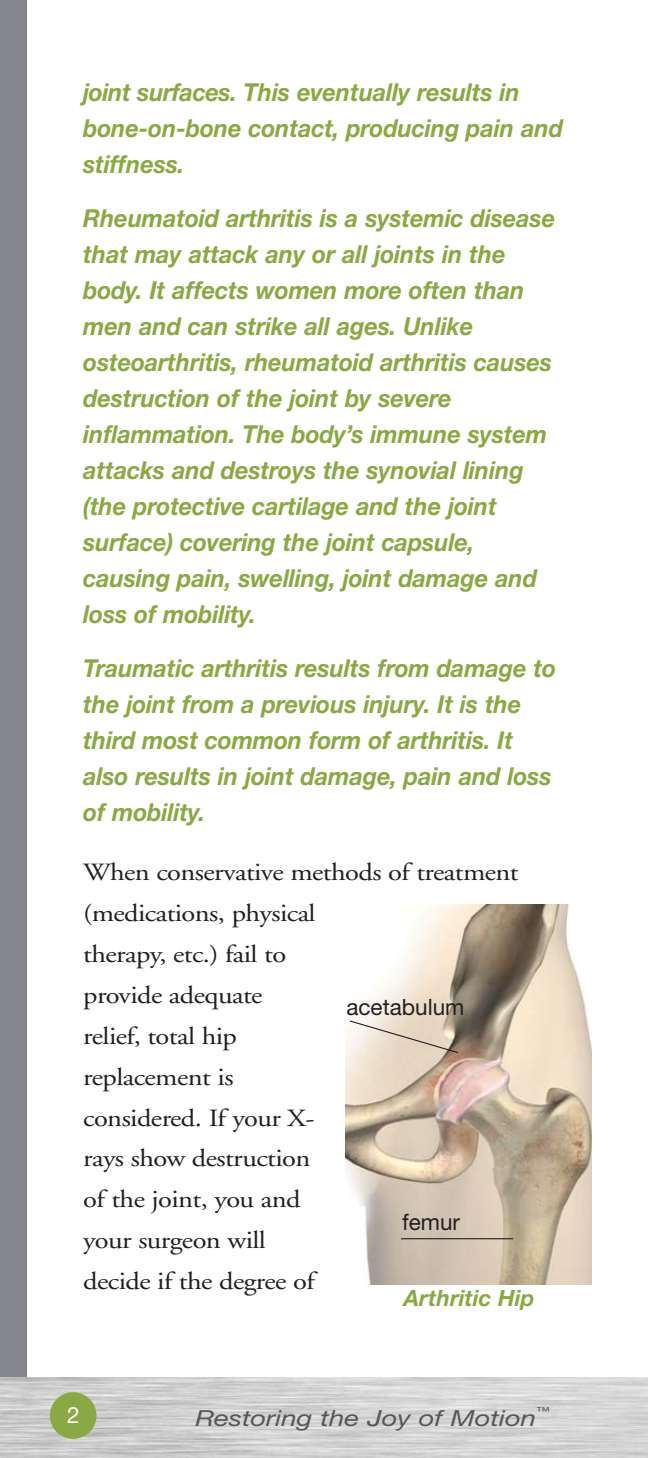
<style>
.page{position:relative;width:648px;height:1458px;background:#fff}
.page>*{position:absolute;margin:0;border:0;box-sizing:border-box;transform-origin:0 0}
.t1{font:italic 700 24.75px/36px "Helvetica Neue";letter-spacing:-.005em;color:#8aa944;scale:.95 1}
.t2{font:24.75px/40.9px "Adobe Garamond";letter-spacing:-.02em;color:#231f20;scale:1.15 1}
.t3{font:22.5px "Helvetica Neue";color:#231f20}
.t4{font:italic 700 22.5px "Helvetica Neue";color:#8aa944}
.t5{font:22.5px "Helvetica Neue";color:#fff}
.t6{font:italic 22.05px "Helvetica Neue";letter-spacing:-.005em;color:#545859;scale:1.25 1}
.t7{font:italic 11.03px "Helvetica Neue";color:#545859;scale:1.25 1}
</style>
<div class="page">
<div style="left:0;top:0;width:26px;height:1458px;background:#84868c"></div>
<img style="left:0;top:1377px;width:648px;height:81px">
<div style="left:50px;top:1392px;width:46px;height:47px;background:#8aa944;border-radius:50%"></div>
<img style="left:346px;top:905px;width:245px;height:380px">
<svg style="left:348px;top:1020px;width:112px;height:34px;background:#dccfc0"></svg>
<hr style="left:401px;top:1238px;width:112px;height:1px;background:#231f20">
<p class="t1" style="left:83px;top:76px;width:507px">joint surfaces. This eventually results in bone-on-bone contact, producing pain and stiffness.</p>
<p class="t1" style="left:83px;top:202px;width:498px">Rheumatoid arthritis is a systemic disease that may attack any or all joints in the body. It affects women more often than men and can strike all ages. Unlike osteoarthritis, rheumatoid arthritis causes destruction of the joint by severe inflammation. The body’s immune system attacks and destroys the synovial lining (the protective cartilage and the joint surface) covering the joint capsule, causing pain, swelling, joint damage and loss of mobility.</p>
<p class="t1" style="left:83px;top:652px;width:499px">Traumatic arthritis results from damage to the joint from a previous injury. It is the third most common form of arthritis. It also results in joint damage, pain and loss of mobility.</p>
<p class="t2" style="left:83px;top:854px;width:380px">When conservative methods of treatment (medications, physical<br>therapy, etc.) fail to<br>provide adequate<br>relief, total hip<br>replacement is<br>considered. If your X-<br>rays show destruction<br>of the joint, you and<br>your surgeon will<br>decide if the degree of</p>
<p class="t3" style="left:346px;top:999px;width:119px">acetabulum</p>
<p class="t3" style="left:402px;top:1214px;width:59px">femur</p>
<p class="t4" style="left:404px;top:1290px;width:132px">Arthritic Hip</p>
<p class="t5" style="left:67px;top:1407px;width:14px">2</p>
<p class="t6" style="left:195px;top:1410px;width:274px">Restoring the Joy of Motion</p>
<p class="t7" style="left:536px;top:1407px;width:12px">™</p>
</div>
